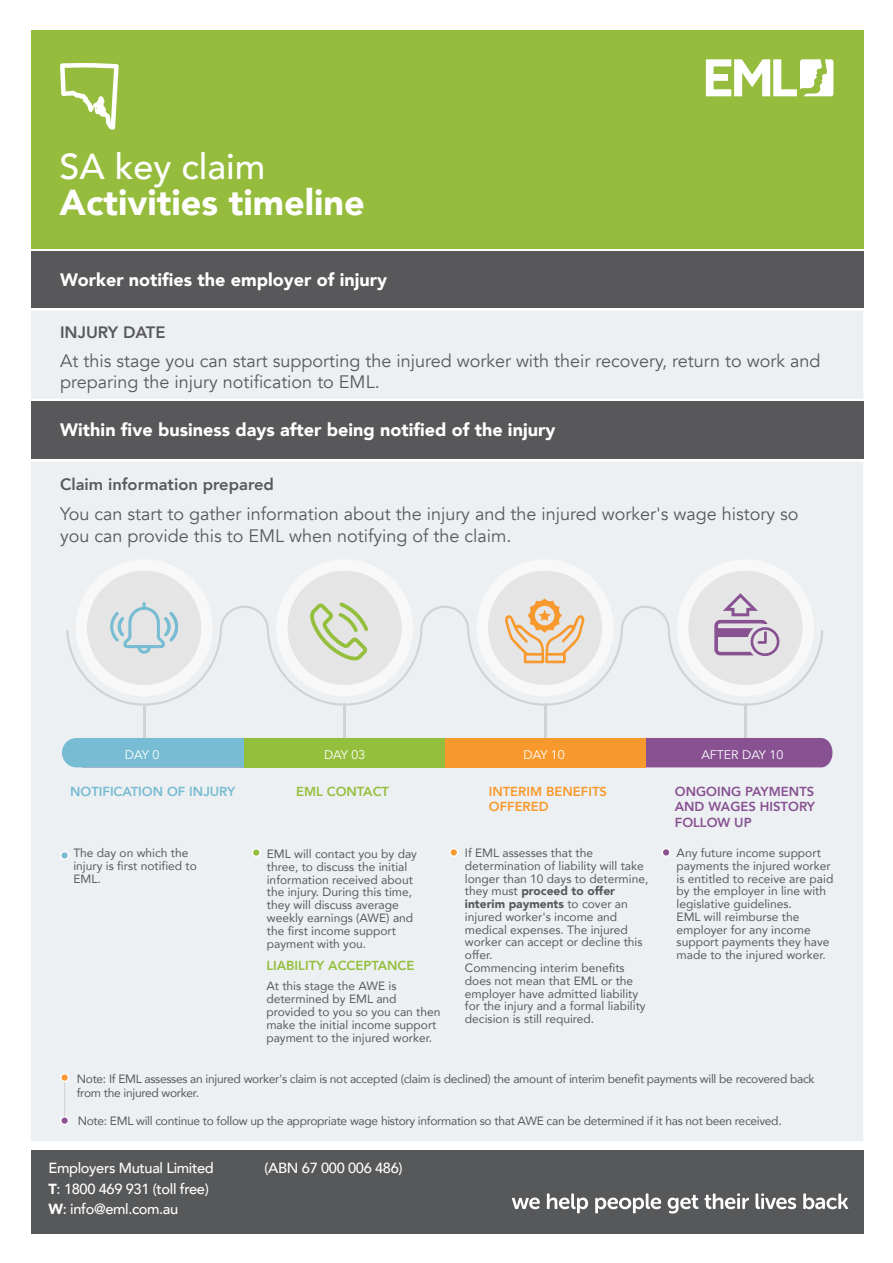
<style>
.page{position:relative;width:893px;height:1263px;background:#fff}
.page>*{position:absolute;margin:0;border:0;box-sizing:border-box;transform-origin:0 0}
.t1{font:900 36px "Avenir";color:#fff}
.t2{font:500 36px "Avenir";color:#fff}
.t3{font:18px/21.6px "Avenir";color:#59595b}
.t4{font:900 18px "Avenir";color:#fff}
.t5{font:800 16.5px "Avenir";color:#59595b}
.t6{font:500 14.7px/20.5px "Avenir";letter-spacing:-.025em;color:#fff}
.t7{font:800 13.05px/15.6px "Avenir";color:#875192;text-align:justify}
.t8{font:800 13.05px "Avenir";color:#94bf3d}
.t9{font:800 13.05px/15.6px "Avenir";color:#f8992d}
.t10{font:800 13.05px "Avenir";color:#77bcd2}
.t11{font:12.45px "Avenir";color:#fff}
.t12{font:12px/12.8px "Avenir";color:#59595b}
.t13{font:12px/14.4px "Avenir";letter-spacing:-.025em;color:#59595b}
.s1{font-weight:900}
</style>
<div class="page">
<div style="left:31px;top:30px;width:832px;height:219px;background:#95bc3c"></div>
<div style="left:31px;top:311px;width:832px;height:88px;background:#edf0f2"></div>
<div style="left:31px;top:462px;width:832px;height:679px;background:#edf0f2"></div>
<div style="left:31px;top:251px;width:832px;height:57px;background:#58585a"></div>
<div style="left:31px;top:401px;width:832px;height:58px;background:#58585a"></div>
<hr style="left:64px;top:1076px;width:1px;height:46px;background:#d3d2d2">
<svg style="left:60px;top:1073px;width:9px;height:9px"></svg>
<svg style="left:60px;top:1116px;width:9px;height:9px"></svg>
<hr style="left:343px;top:704px;width:2px;height:34px;background:#d3d2d2">
<hr style="left:744px;top:704px;width:3px;height:34px;background:#d3d2d2">
<hr style="left:143px;top:706px;width:2px;height:35px;background:#d3d2d2">
<hr style="left:544px;top:704px;width:2px;height:34px;background:#d3d2d2">
<div style="left:76px;top:559px;width:137px;height:137px;background:#f7f8f7;border-radius:50%"></div>
<div style="left:87px;top:571px;width:114px;height:114px;background:#e5e5e5;border-radius:50%"></div>
<div style="left:276px;top:559px;width:137px;height:137px;background:#f7f8f7;border-radius:50%"></div>
<div style="left:287px;top:571px;width:115px;height:114px;background:#e5e5e5;border-radius:50%"></div>
<div style="left:477px;top:559px;width:136px;height:137px;background:#f7f8f7;border-radius:50%"></div>
<div style="left:488px;top:571px;width:114px;height:114px;background:#e5e5e5;border-radius:50%"></div>
<div style="left:677px;top:559px;width:137px;height:137px;background:#f7f8f7;border-radius:50%"></div>
<div style="left:688px;top:571px;width:115px;height:114px;background:#e5e5e5;border-radius:50%"></div>
<svg style="left:62px;top:738px;width:770px;height:29px;background:#8087b2"></svg>
<div style="left:244px;top:738px;width:201px;height:29px;background:#94bf3d"></div>
<div style="left:445px;top:738px;width:200px;height:29px;background:#f8992d"></div>
<svg style="left:60px;top:851px;width:9px;height:9px"></svg>
<svg style="left:449px;top:848px;width:9px;height:9px"></svg>
<svg style="left:662px;top:848px;width:9px;height:9px"></svg>
<svg style="left:60px;top:63px;width:59px;height:67px"></svg>
<svg style="left:66px;top:593px;width:757px;height:113px"></svg>
<svg style="left:252px;top:848px;width:9px;height:9px"></svg>
<svg style="left:706px;top:59px;width:127px;height:37px"></svg>
<div style="left:31px;top:1150px;width:832px;height:83px;background:#57585a"></div>
<svg style="left:512px;top:1197px;width:28px;height:12px"></svg>
<svg style="left:547px;top:1193px;width:41px;height:20px"></svg>
<svg style="left:595px;top:1193px;width:66px;height:20px"></svg>
<svg style="left:668px;top:1195px;width:30px;height:18px"></svg>
<svg style="left:704px;top:1193px;width:45px;height:16px"></svg>
<svg style="left:755px;top:1193px;width:41px;height:16px"></svg>
<svg style="left:803px;top:1193px;width:45px;height:16px"></svg>
<h1 class="t2" style="left:59px;top:135px;width:208px">SA key claim</h1>
<h1 class="t1" style="left:59px;top:171px;width:307px">Activities timeline</h1>
<h2 class="t4" style="left:60px;top:264px;width:328px">Worker notifies the employer of injury</h2>
<h3 class="t5" style="left:60px;top:319px;width:107px">INJURY DATE</h3>
<h2 class="t3" style="left:60px;top:350px;width:762px">At this stage you can start supporting the injured worker with their recovery, return to work and preparing the injury notification to EML.</h2>
<h2 class="t4" style="left:60px;top:414px;width:496px">Within five business days after being notified of the injury</h2>
<h3 class="t5" style="left:60px;top:472px;width:215px">Claim information prepared</h3>
<h2 class="t3" style="left:60px;top:503px;width:740px">You can start to gather information about the injury and the injured worker's wage history so you can provide this to EML when notifying of the claim.</h2>
<p class="t11" style="left:125px;top:747px;width:36px">DAY 0</p>
<p class="t11" style="left:324px;top:747px;width:43px">DAY 03</p>
<p class="t11" style="left:524px;top:747px;width:43px">DAY 10</p>
<p class="t11" style="left:701px;top:747px;width:83px">AFTER DAY 10</p>
<p class="t10" style="left:70px;top:781px;width:167px">NOTIFICATION OF INJURY</p>
<p class="t7" style="left:675px;top:783px;width:142px">ONGOING PAYMENTS AND WAGES HISTORY FOLLOW UP</p>
<p class="t8" style="left:296px;top:781px;width:95px">EML CONTACT</p>
<p class="t9" style="left:489px;top:783px;width:120px">INTERIM BENEFITS<br>OFFERED</p>
<p class="t12" style="left:73px;top:846px;width:125px">The day on which the injury is first notified to<br>EML.</p>
<p class="t12" style="left:465px;top:846px;width:185px">If EML assesses that the determination of liability will take longer than 10 days to determine, they must <span class="s1">proceed to offer interim payments</span> to cover an injured worker's income and medical expenses. The injured worker can accept or decline this offer.<br>Commencing interim benefits does not mean that EML or the employer have admitted liability for the injury and a formal liability decision is still required.</p>
<p class="t12" style="left:677px;top:846px;width:158px">Any future income support payments the injured worker is entitled to receive are paid by the employer in line with legislative guidelines.<br>EML will reimburse the employer for any income support payments they have made to the injured worker.</p>
<p class="t12" style="left:267px;top:847px;width:152px">EML will contact you by day three, to discuss the initial information received about the injury. During this time, they will discuss average weekly earnings (AWE) and the first income support payment with you.</p>
<p class="t12" style="left:266px;top:979px;width:176px">At this stage the AWE is determined by EML and provided to you so you can then make the initial income support payment to the injured worker.</p>
<p class="t8" style="left:266px;top:956px;width:150px">LIABILITY ACCEPTANCE</p>
<p class="t13" style="left:77px;top:1071px;width:739px">Note: If EML assesses an injured worker's claim is not accepted (claim is declined) the amount of interim benefit payments will be recovered back from the injured worker.</p>
<p class="t13" style="left:78px;top:1113px;width:705px">Note: EML will continue to follow up the appropriate wage history information so that AWE can be determined if it has not been received.</p>
<p class="t6" style="left:49px;top:1157px;width:167px">Employers Mutual Limited<br><span class="s1">T</span>: 1800 469 931 (toll free)<br><span class="s1">W</span>: info@eml.com.au</p>
<p class="t6" style="left:264px;top:1157px;width:140px">(ABN 67 000 006 486)</p>
</div>
